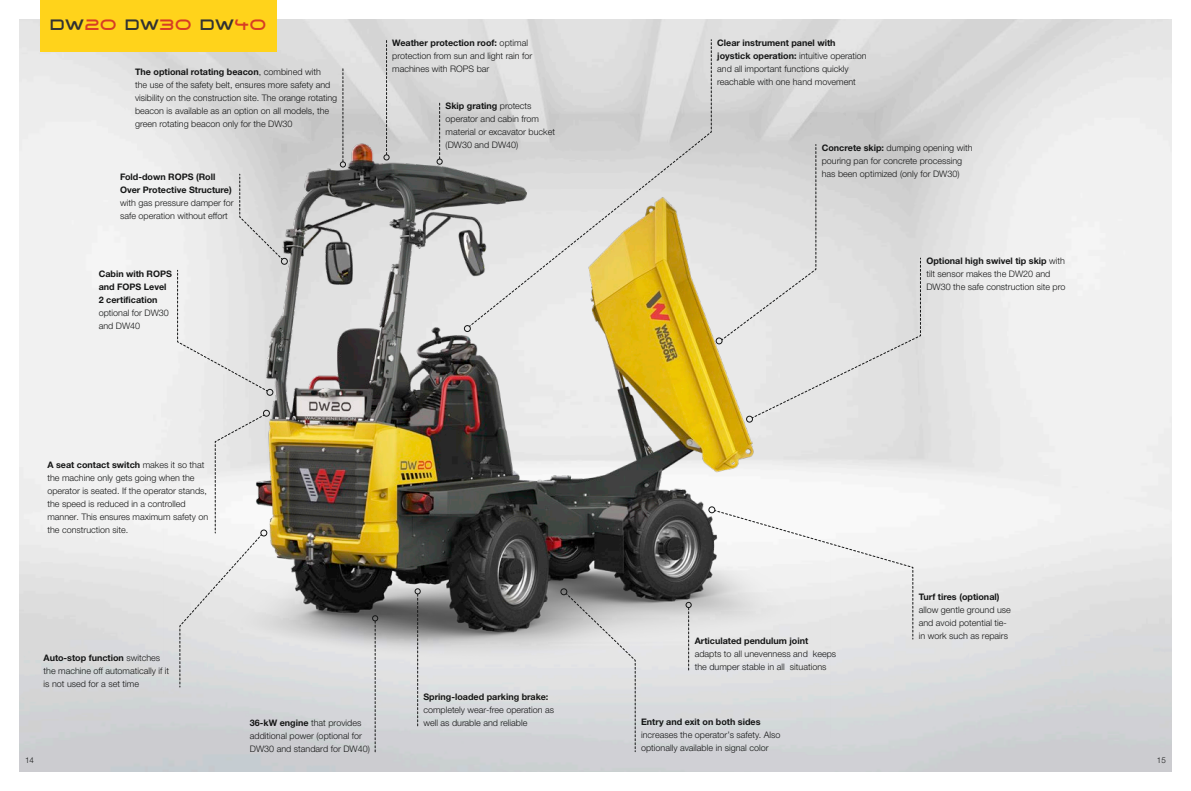
<style>
.page{position:relative;width:1191px;height:791px;background:#fff}
.page>*{position:absolute;margin:0;border:0;box-sizing:border-box;transform-origin:0 0}
.t1{font:16px "Wacker Neuson";color:#323232}
.t2{font:300 9px/13px "Helvetica Neue LTW1 G";color:#151616}
.t3{font:700 9px/13px "Helvetica Neue LTW1 G";color:#151616}
.t4{font:300 8px "Helvetica Neue LTW1 G";color:#151616}
.s1{color:#d73d24}
.s2{font-weight:700}
</style>
<div class="page">
<img style="left:20px;top:20px;width:1151px;height:751px">
<div style="left:40px;top:0;width:236px;height:51px;background:#ffd31b"></div>
<img style="left:164px;top:72px;width:666px;height:666px">
<svg style="left:239px;top:174px;width:48px;height:90px;background:#d3d3d3"></svg>
<svg style="left:177px;top:270px;width:96px;height:125px;background:#e2e2e1"></svg>
<svg style="left:179px;top:414px;width:88px;height:273px"></svg>
<div style="left:263px;top:410px;width:7px;height:6px;border:1px solid #151616;border-radius:50%"></div>
<svg style="left:716px;top:144px;width:205px;height:278px;background:#dddcd9"></svg>
<svg style="left:714px;top:510px;width:199px;height:130px"></svg>
<div style="left:708px;top:507px;width:7px;height:6px;border:1px solid #151616;border-radius:50%"></div>
<svg style="left:340px;top:69px;width:6px;height:98px"></svg>
<svg style="left:415px;top:588px;width:5px;height:138px"></svg>
<svg style="left:372px;top:615px;width:6px;height:137px"></svg>
<svg style="left:686px;top:602px;width:5px;height:68px"></svg>
<svg style="left:384px;top:41px;width:5px;height:119px"></svg>
<svg style="left:437px;top:103px;width:5px;height:61px"></svg>
<svg style="left:469px;top:39px;width:243px;height:288px;background:#d8d2be"></svg>
<div style="left:464px;top:325px;width:6px;height:7px;border:1px solid #151616;border-radius:50%"></div>
<svg style="left:561px;top:589px;width:75px;height:163px;background:#cdcecf"></svg>
<h1 class="t1" style="left:50px;top:18px;width:218px">DW<span class="s1">20</span> DW<span class="s1">30</span> DW<span class="s1">40</span></h1>
<p class="t2" style="left:135px;top:65px;width:204px"><span class="s2">The optional rotating beacon</span>, combined with<br>the use of the safety belt, ensures more safety and visibility on the construction site. The orange rotating beacon is available as an option on all models, the green rotating beacon only for the DW30</p>
<p class="t3" style="left:120px;top:170px;width:113px">Fold-down ROPS (Roll<br>Over Protective Structure)</p>
<p class="t2" style="left:120px;top:197px;width:115px">with gas pressure damper for safe operation without effort</p>
<p class="t3" style="left:99px;top:267px;width:75px">Cabin with ROPS and FOPS Level<br>2 certification</p>
<p class="t2" style="left:99px;top:306px;width:72px">optional for DW30 and DW40</p>
<p class="t2" style="left:392px;top:36px;width:141px"><span class="s2">Weather protection roof:</span> optimal protection from sun and light rain for machines with ROPS bar</p>
<p class="t2" style="left:445px;top:100px;width:111px"><span class="s2">Skip grating</span> protects operator and cabin from material or excavator bucket (DW30 and DW40)</p>
<p class="t2" style="left:47px;top:458px;width:162px"><span class="s2">A seat contact switch</span> makes it so that the machine only gets going when the operator is seated. If the operator stands, the speed is reduced in a controlled manner. This ensures maximum safety on the construction site.</p>
<p class="t2" style="left:44px;top:651px;width:127px"><span class="s2">Auto-stop function</span> switches the machine off automatically if it is not used for a set time</p>
<p class="t4" style="left:25px;top:755px;width:10px">14</p>
<p class="t2" style="left:250px;top:716px;width:121px"><span class="s2">36-kW engine</span> that provides additional power (optional for<br>DW30 and standard for DW40)</p>
<p class="t3" style="left:423px;top:690px;width:127px">Spring-loaded parking brake:</p>
<p class="t2" style="left:423px;top:703px;width:132px">completely wear-free operation as well as durable and reliable</p>
<p class="t2" style="left:717px;top:36px;width:151px"><span class="s2">Clear instrument panel with joystick operation:</span> intuitive operation and all important functions quickly reachable with one hand movement</p>
<p class="t2" style="left:821px;top:142px;width:152px"><span class="s2">Concrete skip:</span> dumping opening with pouring pan for concrete processing has been optimized (only for DW30)</p>
<p class="t2" style="left:926px;top:254px;width:141px"><span class="s2">Optional high swivel tip skip</span> with tilt sensor makes the DW20 and<br>DW30 the safe construction site pro</p>
<p class="t3" style="left:695px;top:634px;width:115px">Articulated pendulum joint</p>
<p class="t2" style="left:695px;top:647px;width:143px">adapts to all unevenness and keeps the dumper stable in all situations</p>
<p class="t3" style="left:641px;top:715px;width:121px">Entry and exit on both sides</p>
<p class="t2" style="left:641px;top:728px;width:141px">increases the operator’s safety. Also optionally available in signal color</p>
<p class="t3" style="left:918px;top:590px;width:82px">Turf tires (optional)</p>
<p class="t2" style="left:918px;top:603px;width:94px">allow gentle ground use and avoid potential tie&shy;in work such as repairs</p>
<p class="t4" style="left:1157px;top:755px;width:10px">15</p>
</div>
